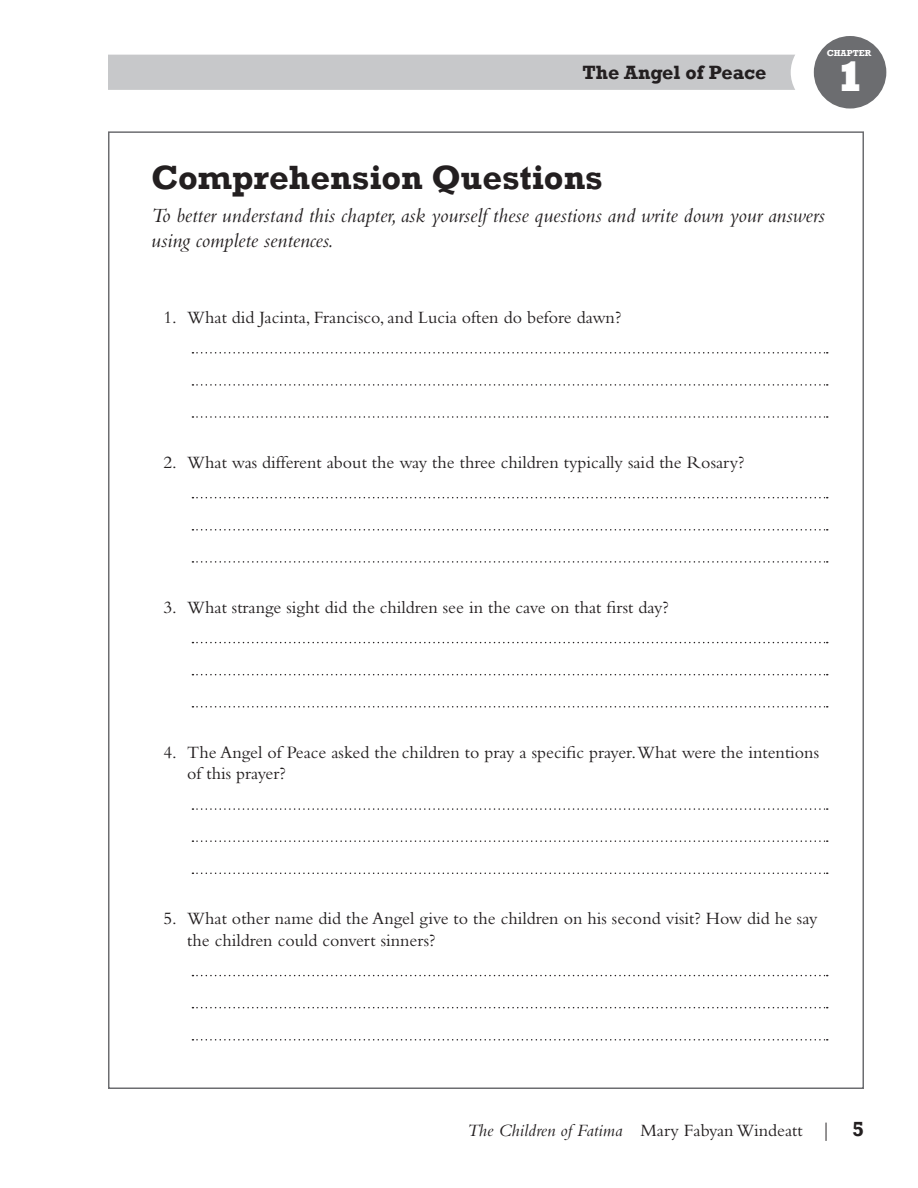
<style>
.page{position:relative;width:918px;height:1188px;background:#fff}
.page>*{position:absolute;margin:0;border:0;box-sizing:border-box;transform-origin:0 0}
.t1{font:800 42.75px "Rockwell";color:#fff}
.t2{font:700 34.5px "Rockwell";color:#231f20}
.t3{font:italic 21px/25.2px "Bembo";color:#231f20}
.t4{font:700 19.65px "Rockwell";color:#231f20}
.t5{font:18px/21.6px "Bembo";color:#231f20}
.t6{font:italic 18px "Bembo";color:#231f20}
.t7{font:700 9px "Rockwell";color:#fff}
.s1{font-style:normal}
.s2{font-style:normal;font-size:21px}
.s3{font-family:"Rockwell";font-weight:700;font-style:normal;font-size:21px}
</style>
<div class="page">
<div style="left:108px;top:55px;width:687px;height:35px;background:#c7c8ca"></div>
<div style="left:814px;top:36px;width:72px;height:73px;background:#6c6d70;border-radius:50%"></div>
<svg style="left:192px;top:352px;width:636px;height:2px"></svg>
<svg style="left:192px;top:384px;width:636px;height:2px"></svg>
<svg style="left:192px;top:416px;width:636px;height:2px"></svg>
<svg style="left:192px;top:497px;width:636px;height:1px"></svg>
<svg style="left:192px;top:529px;width:636px;height:2px"></svg>
<svg style="left:192px;top:561px;width:636px;height:2px"></svg>
<svg style="left:192px;top:642px;width:636px;height:1px"></svg>
<svg style="left:192px;top:674px;width:636px;height:1px"></svg>
<svg style="left:192px;top:706px;width:636px;height:2px"></svg>
<svg style="left:192px;top:808px;width:636px;height:2px"></svg>
<svg style="left:192px;top:840px;width:636px;height:2px"></svg>
<svg style="left:192px;top:873px;width:636px;height:1px"></svg>
<svg style="left:192px;top:975px;width:636px;height:1px"></svg>
<svg style="left:192px;top:1007px;width:636px;height:1px"></svg>
<svg style="left:192px;top:1039px;width:636px;height:2px"></svg>
<p class="t7" style="left:827px;top:47px;width:46px">CHAPTER</p>
<p class="t4" style="left:582px;top:60px;width:186px">The Angel of Peace</p>
<h1 class="t1" style="left:835px;top:52px;width:31px">1</h1>
<h2 class="t2" style="left:151px;top:157px;width:453px">Comprehension Questions</h2>
<p class="t3" style="left:151px;top:203px;width:675px">To better understand this chapter, ask yourself these questions and write down your answers using complete sentences.</p>
<p class="t5" style="left:163px;top:306px;width:460px">1. What did Jacinta, Francisco, and Lucia often do before dawn?</p>
<p class="t5" style="left:163px;top:451px;width:583px">2. What was different about the way the three children typically said the Rosary?</p>
<p class="t5" style="left:163px;top:596px;width:507px">3. What strange sight did the children see in the cave on that first day?</p>
<p class="t5" style="left:187px;top:741px;width:633px;text-indent:-24px">4. The Angel of Peace asked the children to pray a specific prayer.What were the intentions of this prayer?</p>
<p class="t5" style="left:187px;top:907px;width:632px;text-indent:-24px">5. What other name did the Angel give to the children on his second visit? How did he say the children could convert sinners?</p>
<p class="t6" style="left:467px;top:1119px;width:398px">The Children of Fatima <span class="s1">Mary Fabyan Windeatt</span> <span class="s2">|</span> <span class="s3">5</span></p>
</div>
